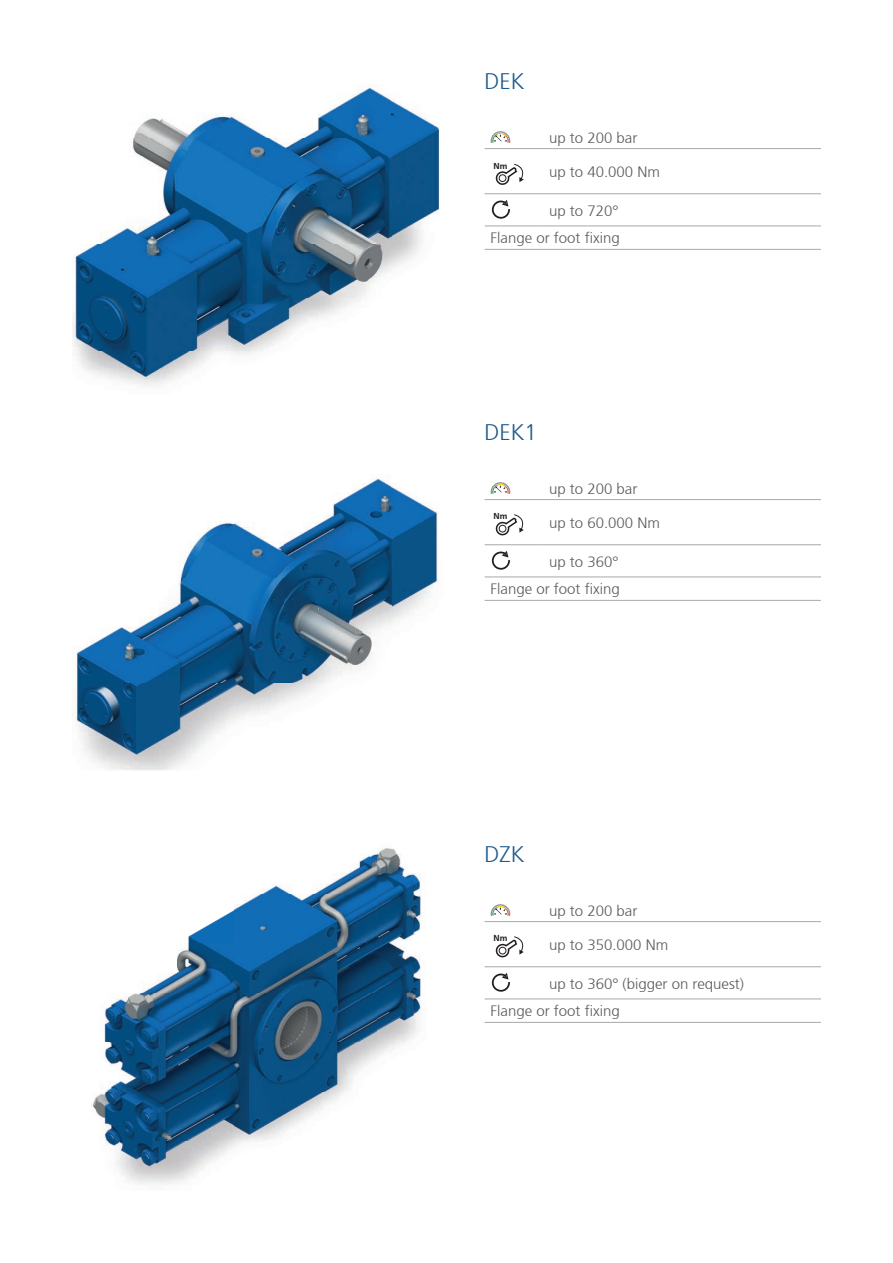
<style>
.page{position:relative;width:893px;height:1263px;background:#fff}
.page>*{position:absolute;margin:0;border:0;box-sizing:border-box;transform-origin:0 0}
.t1{font:300 22.5px "Frutiger 45";color:#1d598d}
.t2{font:300 15px/27.8px "Frutiger 45";color:#57585a;text-align:right}
.t3{font:700 8.55px "Frutiger 45";color:#231f20}
</style>
<div class="page">
<hr style="left:485px;top:148px;width:58px;height:1px;background:#a8a9ad">
<hr style="left:543px;top:148px;width:278px;height:1px;background:#a8a9ad">
<hr style="left:485px;top:193px;width:58px;height:1px;background:#a8a9ad">
<hr style="left:543px;top:193px;width:278px;height:1px;background:#a8a9ad">
<hr style="left:485px;top:226px;width:58px;height:1px;background:#a8a9ad">
<hr style="left:543px;top:226px;width:278px;height:1px;background:#a8a9ad">
<hr style="left:485px;top:249px;width:58px;height:1px;background:#a8a9ad">
<hr style="left:543px;top:249px;width:278px;height:1px;background:#a8a9ad">
<svg style="left:491px;top:131px;width:19px;height:12px"></svg>
<svg style="left:496px;top:164px;width:28px;height:21px"></svg>
<svg style="left:492px;top:200px;width:18px;height:19px"></svg>
<hr style="left:485px;top:499px;width:58px;height:1px;background:#a8a9ad">
<hr style="left:543px;top:499px;width:278px;height:1px;background:#a8a9ad">
<hr style="left:485px;top:544px;width:58px;height:1px;background:#a8a9ad">
<hr style="left:543px;top:544px;width:278px;height:1px;background:#a8a9ad">
<hr style="left:485px;top:576px;width:58px;height:1px;background:#a8a9ad">
<hr style="left:543px;top:576px;width:278px;height:1px;background:#a8a9ad">
<hr style="left:485px;top:600px;width:58px;height:1px;background:#a8a9ad">
<hr style="left:543px;top:600px;width:278px;height:1px;background:#a8a9ad">
<svg style="left:491px;top:482px;width:19px;height:12px"></svg>
<svg style="left:496px;top:514px;width:28px;height:21px"></svg>
<svg style="left:492px;top:551px;width:18px;height:19px"></svg>
<hr style="left:485px;top:921px;width:58px;height:1px;background:#a8a9ad">
<hr style="left:543px;top:921px;width:278px;height:1px;background:#a8a9ad">
<hr style="left:485px;top:966px;width:58px;height:1px;background:#a8a9ad">
<hr style="left:543px;top:966px;width:278px;height:1px;background:#a8a9ad">
<hr style="left:485px;top:998px;width:58px;height:1px;background:#a8a9ad">
<hr style="left:543px;top:998px;width:278px;height:1px;background:#a8a9ad">
<hr style="left:485px;top:1022px;width:58px;height:1px;background:#a8a9ad">
<hr style="left:543px;top:1022px;width:278px;height:1px;background:#a8a9ad">
<svg style="left:491px;top:904px;width:19px;height:11px"></svg>
<svg style="left:496px;top:936px;width:28px;height:21px"></svg>
<svg style="left:492px;top:973px;width:18px;height:19px"></svg>
<img style="left:73px;top:478px;width:366px;height:292px">
<img style="left:91px;top:848px;width:330px;height:337px">
<img style="left:72px;top:86px;width:368px;height:300px">
<div style="left:845px;top:1216px;width:30px;height:30px;border:1px solid #fff;border-radius:5px"></div>
<h1 class="t1" style="left:485px;top:69px;width:42px">DEK</h1>
<p class="t2" style="left:549px;top:123px;width:90px">up to 200 bar</p>
<p class="t3" style="left:494px;top:161px;width:15px">Nm</p>
<p class="t2" style="left:549px;top:158px;width:112px">up to 40.000 Nm</p>
<p class="t2" style="left:491px;top:196px;width:131px">up to 720°<br>Flange or foot fixing</p>
<h1 class="t1" style="left:485px;top:420px;width:54px">DEK1</h1>
<p class="t2" style="left:549px;top:474px;width:90px">up to 200 bar</p>
<p class="t3" style="left:494px;top:511px;width:15px">Nm</p>
<p class="t2" style="left:549px;top:509px;width:112px">up to 60.000 Nm</p>
<p class="t2" style="left:491px;top:547px;width:131px">up to 360°<br>Flange or foot fixing</p>
<h1 class="t1" style="left:485px;top:842px;width:42px">DZK</h1>
<p class="t2" style="left:549px;top:896px;width:90px">up to 200 bar</p>
<p class="t3" style="left:494px;top:933px;width:15px">Nm</p>
<p class="t2" style="left:549px;top:931px;width:121px">up to 350.000 Nm</p>
<p class="t2" style="left:491px;top:969px;width:255px;text-align:left;text-indent:58px">up to 360° (bigger on request)<br>Flange or foot fixing</p>
</div>
